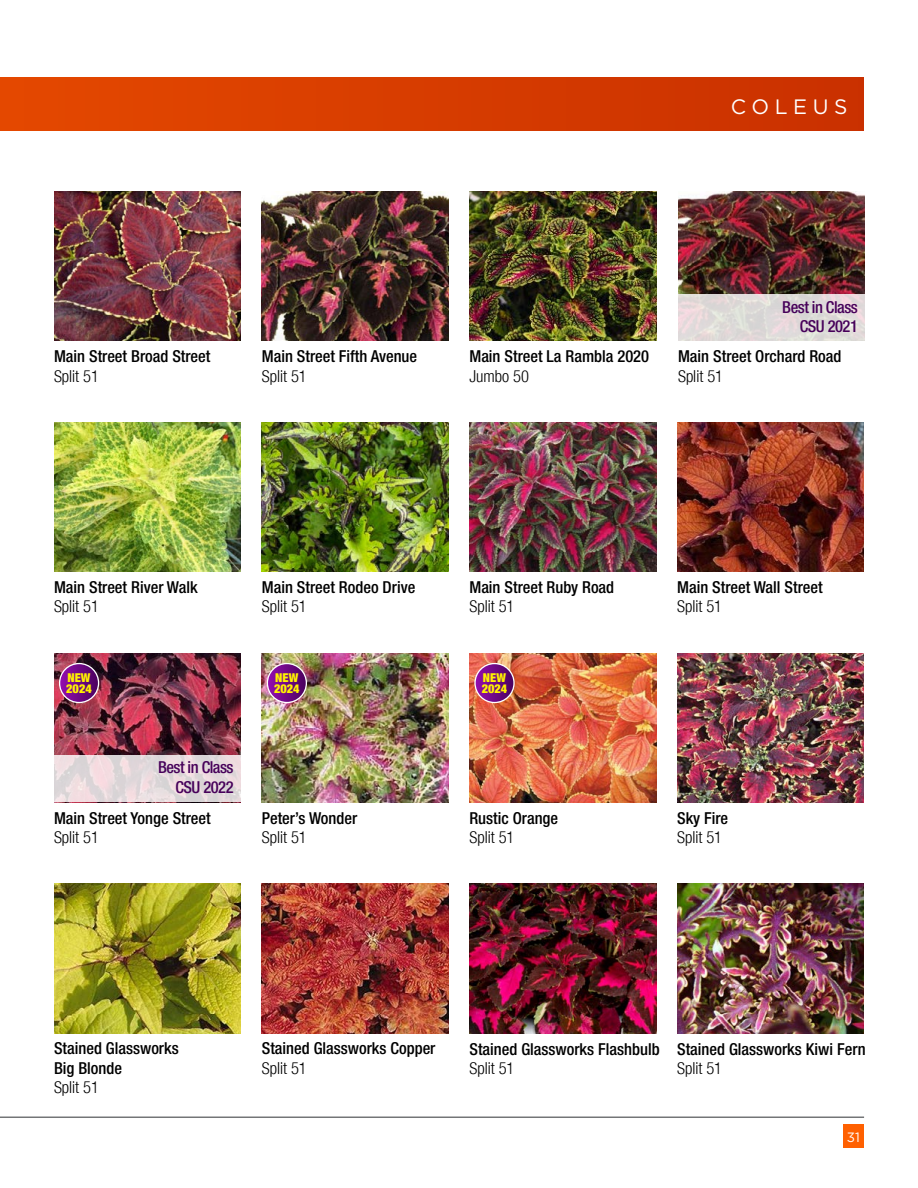
<style>
.page{position:relative;width:918px;height:1188px;background:#fff}
.page>*{position:absolute;margin:0;border:0;box-sizing:border-box;transform-origin:0 0}
.t1{font:20.85px "Gotham";letter-spacing:.27em;color:#fff}
.t2{font:500 condensed 16.5px/19.5px "Helvetica Neue";color:#000}
.t3{font:300 condensed 16.5px "Helvetica Neue";color:#000}
.t4{font:500 condensed 16.5px/19.5px "Helvetica Neue";letter-spacing:-.03em;color:#47015a;text-align:right}
.t5{font:13.5px "Gotham";color:#fff}
.t6{font:900 condensed 12.3px/10.9px "Helvetica Neue";color:#fff200}
</style>
<div class="page">
<hr style="left:0;top:1117px;width:864px;height:1px;background:#737577">
<div style="left:843px;top:1124px;width:21px;height:24px;background:#ff6000"></div>
<div style="left:0;top:78px;width:864px;height:53px;background:linear-gradient(to right,#e44800,#c93000)"></div>
<img style="left:54px;top:653px;width:187px;height:102px">
<img style="left:262px;top:653px;width:187px;height:149px">
<img style="left:469px;top:653px;width:187px;height:149px">
<img style="left:54px;top:192px;width:187px;height:149px">
<img style="left:54px;top:422px;width:187px;height:149px">
<img style="left:262px;top:422px;width:187px;height:149px">
<img style="left:469px;top:422px;width:187px;height:149px">
<img style="left:677px;top:422px;width:187px;height:149px">
<img style="left:262px;top:192px;width:187px;height:149px">
<img style="left:469px;top:192px;width:187px;height:149px">
<img style="left:54px;top:884px;width:187px;height:149px">
<img style="left:262px;top:884px;width:187px;height:149px">
<img style="left:677px;top:884px;width:187px;height:149px">
<img style="left:677px;top:653px;width:187px;height:149px">
<img style="left:469px;top:884px;width:187px;height:149px">
<img style="left:678px;top:192px;width:187px;height:102px">
<svg style="left:678px;top:294px;width:187px;height:47px;background:#e0dad9"></svg>
<svg style="left:54px;top:755px;width:187px;height:47px;background:#e5d9dc"></svg>
<svg style="left:60px;top:664px;width:39px;height:39px"></svg>
<div style="left:59px;top:663px;width:40px;height:40px;border:1px solid #fff;border-radius:50%"></div>
<svg style="left:267px;top:664px;width:39px;height:39px"></svg>
<div style="left:267px;top:663px;width:40px;height:40px;border:1px solid #fff;border-radius:50%"></div>
<svg style="left:475px;top:664px;width:39px;height:39px"></svg>
<div style="left:474px;top:663px;width:41px;height:40px;border:1px solid #fff;border-radius:50%"></div>
<p class="t1" style="left:731px;top:93px;width:118px">COLEUS</p>
<p class="t2" style="left:54px;top:346px;width:158px">Main Street Broad Street</p>
<p class="t3" style="left:54px;top:366px;width:47px">Split 51</p>
<p class="t2" style="left:262px;top:346px;width:157px">Main Street Fifth Avenue</p>
<p class="t3" style="left:262px;top:366px;width:47px">Split 51</p>
<p class="t2" style="left:469px;top:346px;width:181px">Main Street La Rambla 2020</p>
<p class="t3" style="left:469px;top:366px;width:61px">Jumbo 50</p>
<p class="t4" style="left:782px;top:297px;width:77px">Best in Class<br>CSU 2021</p>
<p class="t2" style="left:678px;top:346px;width:165px">Main Street Orchard Road</p>
<p class="t3" style="left:678px;top:366px;width:47px">Split 51</p>
<p class="t2" style="left:54px;top:577px;width:145px">Main Street River Walk</p>
<p class="t3" style="left:54px;top:597px;width:47px">Split 51</p>
<p class="t2" style="left:262px;top:577px;width:155px">Main Street Rodeo Drive</p>
<p class="t3" style="left:262px;top:597px;width:47px">Split 51</p>
<p class="t2" style="left:469px;top:577px;width:146px">Main Street Ruby Road</p>
<p class="t3" style="left:469px;top:597px;width:47px">Split 51</p>
<p class="t2" style="left:677px;top:577px;width:147px">Main Street Wall Street</p>
<p class="t3" style="left:677px;top:597px;width:47px">Split 51</p>
<p class="t6" style="left:66px;top:672px;width:27px">NEW<br>2024</p>
<p class="t6" style="left:274px;top:672px;width:27px">NEW<br>2024</p>
<p class="t6" style="left:482px;top:672px;width:27px">NEW<br>2024</p>
<p class="t4" style="left:158px;top:758px;width:77px">Best in Class<br>CSU 2022</p>
<p class="t2" style="left:54px;top:808px;width:158px">Main Street Yonge Street</p>
<p class="t3" style="left:54px;top:828px;width:47px">Split 51</p>
<p class="t2" style="left:262px;top:808px;width:97px">Peter’s Wonder</p>
<p class="t3" style="left:262px;top:828px;width:47px">Split 51</p>
<p class="t2" style="left:469px;top:808px;width:90px">Rustic Orange</p>
<p class="t3" style="left:469px;top:828px;width:47px">Split 51</p>
<p class="t2" style="left:677px;top:808px;width:53px">Sky Fire</p>
<p class="t3" style="left:677px;top:828px;width:47px">Split 51</p>
<p class="t2" style="left:54px;top:1039px;width:126px">Stained Glassworks<br>Big Blonde</p>
<p class="t3" style="left:54px;top:1078px;width:47px">Split 51</p>
<p class="t2" style="left:262px;top:1039px;width:175px">Stained Glassworks Copper</p>
<p class="t3" style="left:262px;top:1059px;width:47px">Split 51</p>
<p class="t2" style="left:469px;top:1039px;width:192px">Stained Glassworks Flashbulb</p>
<p class="t3" style="left:469px;top:1059px;width:47px">Split 51</p>
<p class="t2" style="left:677px;top:1039px;width:190px">Stained Glassworks Kiwi Fern</p>
<p class="t3" style="left:677px;top:1059px;width:47px">Split 51</p>
<p class="t5" style="left:847px;top:1129px;width:15px">31</p>
</div>
